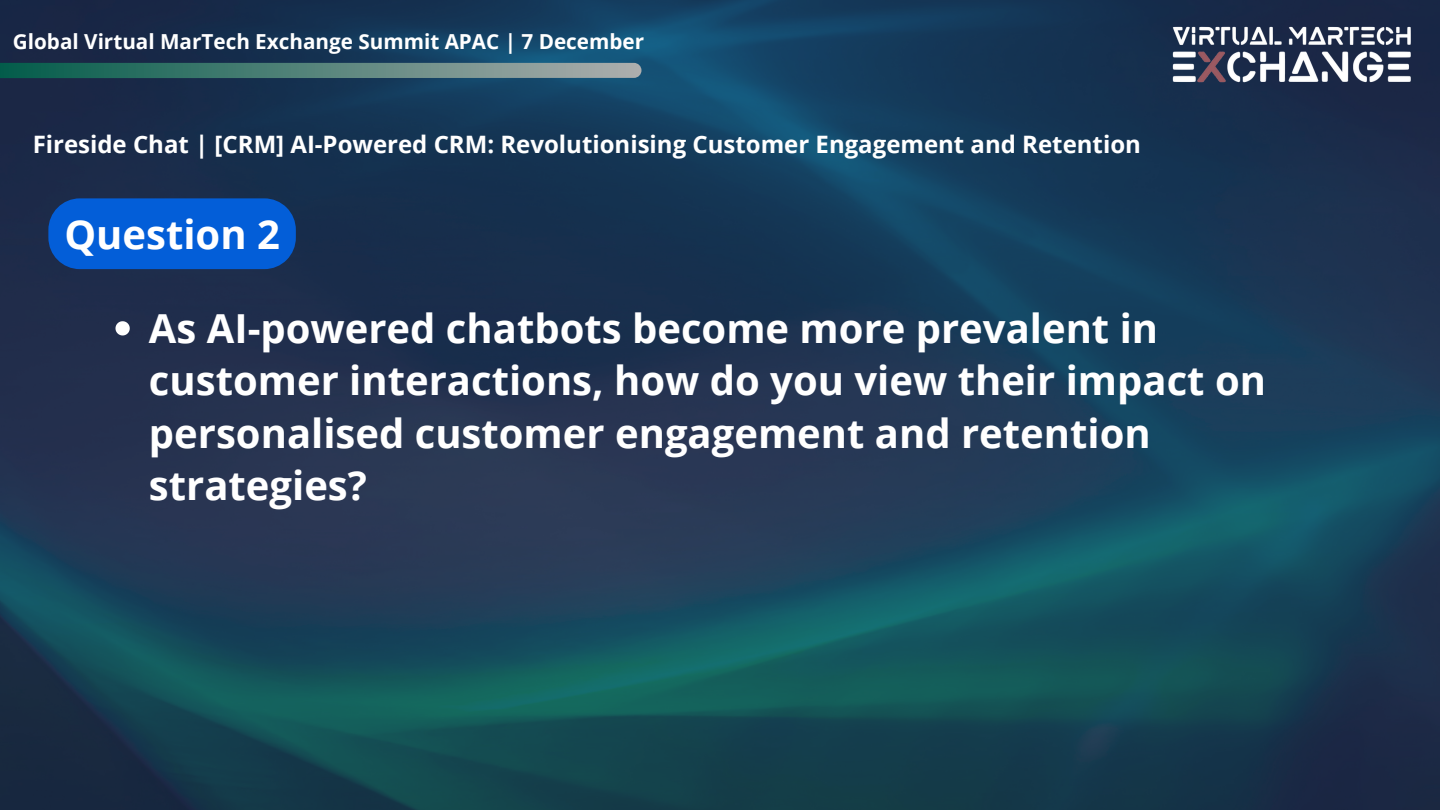
<style>
.page{position:relative;width:1440px;height:810px;background:#fff}
.page>*{position:absolute;margin:0;border:0;box-sizing:border-box;transform-origin:0 0}
.t1{font:700 40px/52.5px "Open Sans";color:#fff}
.t2{font:700 24px "Open Sans";color:#fff}
.t3{font:700 20.7px "Open Sans";color:#fff}
</style>
<div class="page">
<img style="left:0;top:0;width:1440px;height:810px">
<img style="left:1168px;top:19px;width:247px;height:71px">
<svg style="left:0;top:63px;width:642px;height:15px;background:#57847c"></svg>
<svg style="left:116px;top:321px;width:14px;height:14px"></svg>
<div style="left:48px;top:198px;width:248px;height:71px;background:#035ed8"></div>
<p class="t3" style="left:13px;top:27px;width:633px">Global Virtual MarTech Exchange Summit APAC | 7 December</p>
<p class="t2" style="left:33px;top:127px;width:1110px">Fireside Chat | [CRM] AI-Powered CRM: Revolutionising Customer Engagement and Retention</p>
<p class="t1" style="left:64px;top:207px;width:217px">Question 2</p>
<p class="t1" style="left:149px;top:301px;width:1119px">As AI-powered chatbots become more prevalent in customer interactions, how do you view their impact on personalised customer engagement and retention strategies?</p>
</div>
